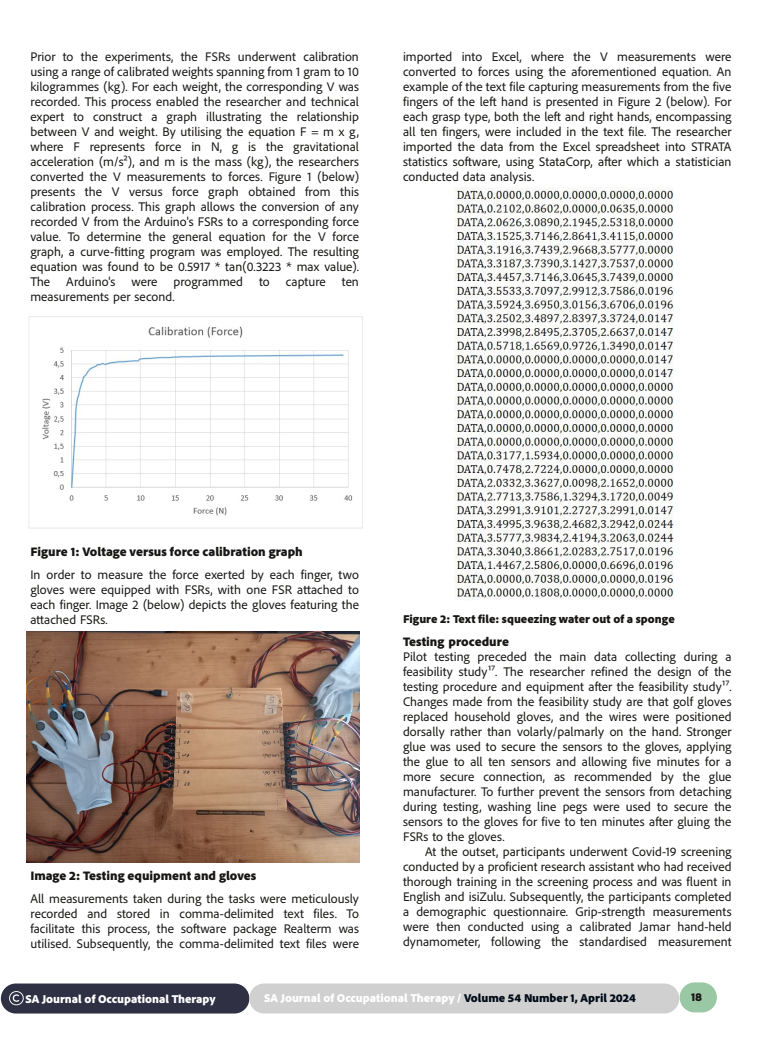
<style>
.page{position:relative;width:766px;height:1049px;background:#fff}
.page>*{position:absolute;margin:0;border:0;box-sizing:border-box;transform-origin:0 0}
.t1{font:13px/15px "Adobe Clean";letter-spacing:.005em;color:#181715;text-align:justify}
.t2{font:900 13px "Adobe Clean";color:#181715}
.t3{font:900 12px "Adobe Clean";color:#fff}
.t4{font:900 12px "Adobe Clean";letter-spacing:.005em;color:#181715}
.s1{color:#000b18}
</style>
<div class="page">
<div style="left:1px;top:983px;width:248px;height:30px;background:#2f3044;border-radius:15px"></div>
<div style="left:249px;top:983px;width:430px;height:30px;background:#d0d0d1;border-radius:15px"></div>
<div style="left:679px;top:982px;width:37px;height:30px;background:#9bc8a4;border-radius:15px"></div>
<img style="left:9px;top:991px;width:15px;height:15px">
<img style="left:28px;top:316px;width:335px;height:213px">
<img style="left:27px;top:631px;width:332px;height:231px">
<img style="left:454px;top:188px;width:220px;height:412px">
<p class="t1" style="left:30px;top:49px;width:330px">Prior to the experiments, the FSRs underwent calibration using a range of calibrated weights spanning from 1 gram to 10 kilogrammes (kg). For each weight, the corresponding V was recorded. This process enabled the researcher and technical expert to construct a graph illustrating the relationship between V and weight. By utilising the equation F = m x g, where F represents force in N, g is the gravitational acceleration (m/s²), and m is the mass (kg), the researchers converted the V measurements to forces. Figure 1 (below) presents the V versus force graph obtained from this calibration process. This graph allows the conversion of any recorded V from the Arduino's FSRs to a corresponding force value. To determine the general equation for the V force graph, a curve-fitting program was employed. The resulting equation was found to be 0.5917 * tan(0.3223 * max value).<br>The Arduino's were programmed to capture ten measurements per second.</p>
<p class="t1" style="left:403px;top:48px;width:330px">imported into Excel, where the V measurements were converted to forces using the aforementioned equation. An example of the text file capturing measurements from the five fingers of the left hand is presented in Figure 2 (below). For each grasp type, both the left and right hands, encompassing all ten fingers, were included in the text file. The researcher imported the data from the Excel spreadsheet into STRATA statistics software, using StataCorp, after which a statistician conducted data analysis.</p>
<p class="t2" style="left:30px;top:543px;width:274px">Figure 1: Voltage versus force calibration graph</p>
<p class="t1" style="left:30px;top:567px;width:330px">In order to measure the force exerted by each finger, two gloves were equipped with FSRs, with one FSR attached to each finger. Image 2 (below) depicts the gloves featuring the attached FSRs.</p>
<p class="t2" style="left:30px;top:866px;width:227px">Image 2: Testing equipment and gloves</p>
<p class="t1" style="left:30px;top:890px;width:330px">All measurements taken during the tasks were meticulously recorded and stored in comma-delimited text files. To facilitate this process, the software package Realterm was utilised. Subsequently, the comma-delimited text files were</p>
<p class="t4" style="left:403px;top:611px;width:273px">Figure 2: Text file: squeezing water out of a sponge</p>
<p class="t2" style="left:403px;top:633px;width:107px">Testing procedure</p>
<p class="t1" style="left:403px;top:648px;width:330px">Pilot testing preceded the main data collecting during a feasibility study1⁷. The researcher refined the design of the testing procedure and equipment after the feasibility study1⁷.<br>Changes made from the feasibility study are that golf gloves replaced household gloves, and the wires were positioned dorsally rather than volarly/palmarly on the hand. Stronger glue was used to secure the sensors to the gloves, applying the glue to all ten sensors and allowing five minutes for a more secure connection, as recommended by the glue manufacturer. To further prevent the sensors from detaching during testing, washing line pegs were used to secure the sensors to the gloves for five to ten minutes after gluing the FSRs to the gloves.</p>
<p class="t1" style="left:403px;top:843px;width:330px;text-indent:22px">At the outset, participants underwent Covid-19 screening conducted by a proficient research assistant who had received thorough training in the screening process and was fluent in English and isiZulu. Subsequently, the participants completed a demographic questionnaire. Grip-strength measurements were then conducted using a calibrated Jamar hand-held dynamometer, following the standardised measurement</p>
<p class="t3" style="left:25px;top:991px;width:192px">SA Journal of Occupational Therapy</p>
<p class="t3" style="left:264px;top:990px;width:373px">SA Journal of Occupational Therapy / <span class="s1">Volume 54 Number 1, April 2024</span></p>
<p class="t4" style="left:690px;top:989px;width:13px">18</p>
</div>
